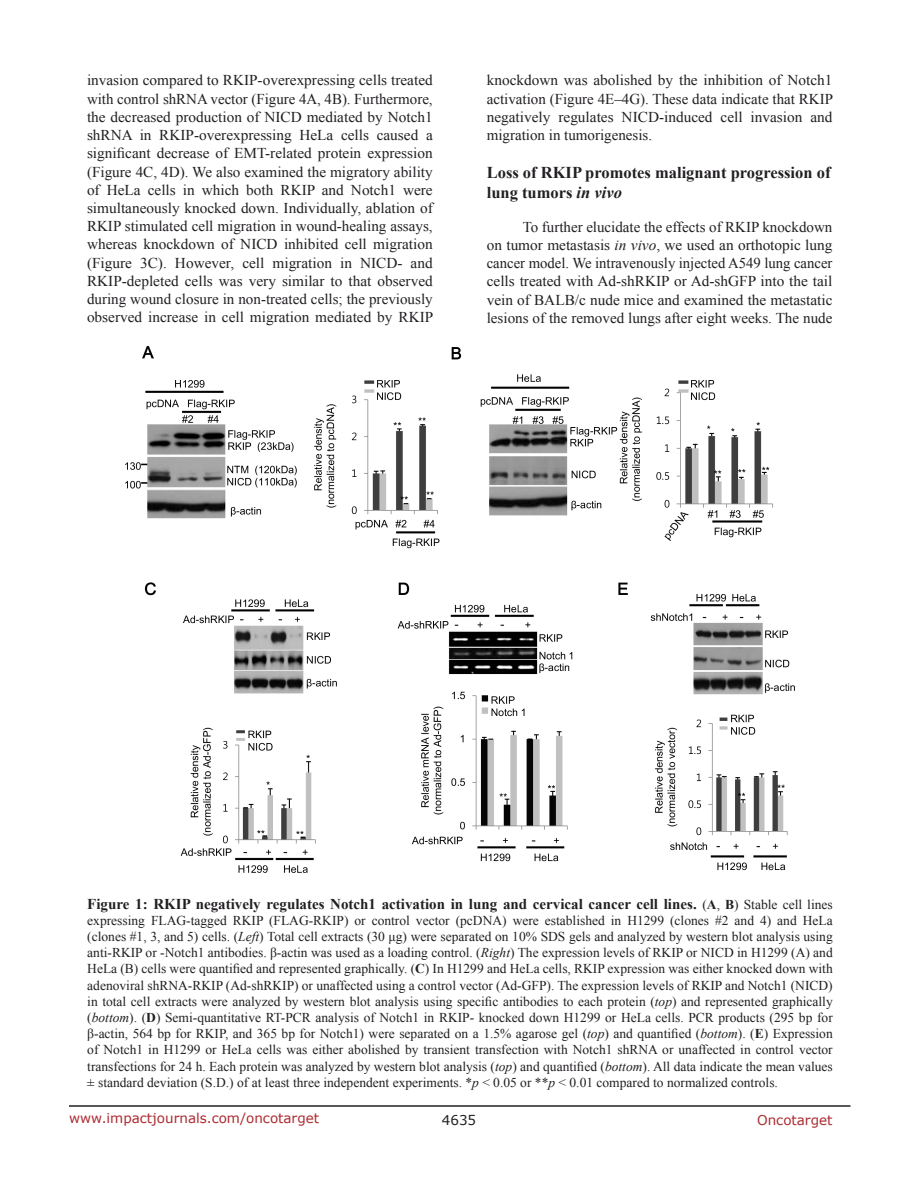
<style>
.page{position:relative;width:918px;height:1188px;background:#fff}
.page>*{position:absolute;margin:0;border:0;box-sizing:border-box;transform-origin:0 0}
.SubHeading_middle{font:700 16.5px/20.1px "Times New Roman";color:#221f22}
.BodyText{font:15px/18.3px "Times New Roman";color:#221f22;text-align:justify}
.FigureText{font:700 15px "Times New Roman";color:#221f22}
.FigureText-2{font:13.5px/16.2px "Times New Roman";color:#221f22;text-align:justify}
.t1{font:13.5px "Verdana";color:#ac2b31}
.t2{font:13.5px "Verdana";color:#221f22}
.s1{font-style:italic}
.s2{font-weight:400;font-size:13.5px}
.s3{font-size:13.5px}
.s4{font-weight:700}
</style>
<div class="page">
<hr style="left:69px;top:1105px;width:781px;height:2px;background:#231f20">
<img style="left:125px;top:346px;width:669px;height:527px">
<p class="BodyText" style="left:87px;top:71px;width:348px">invasion compared to RKIP-overexpressing cells treated with control shRNA vector (Figure 4A, 4B). Furthermore, the decreased production of NICD mediated by Notch1 shRNA in RKIP-overexpressing HeLa cells caused a significant decrease of EMT-related protein expression (Figure 4C, 4D). We also examined the migratory ability of HeLa cells in which both RKIP and Notch1 were simultaneously knocked down. Individually, ablation of RKIP stimulated cell migration in wound-healing assays, whereas knockdown of NICD inhibited cell migration (Figure 3C). However, cell migration in NICD- and RKIP-depleted cells was very similar to that observed during wound closure in non-treated cells; the previously observed increase in cell migration mediated by RKIP</p>
<p class="BodyText" style="left:487px;top:71px;width:348px">knockdown was abolished by the inhibition of Notch1 activation (Figure 4E–4G). These data indicate that RKIP negatively regulates NICD-induced cell invasion and migration in tumorigenesis.</p>
<p class="SubHeading_middle" style="left:487px;top:162px;width:345px">Loss of RKIP promotes malignant progression of lung tumors <span class="s1">in vivo</span></p>
<p class="BodyText" style="left:487px;top:217px;width:347px;text-indent:36px">To further elucidate the effects of RKIP knockdown on tumor metastasis <span class="s1">in vivo</span>, we used an orthotopic lung cancer model. We intravenously injected A549 lung cancer cells treated with Ad-shRKIP or Ad-shGFP into the tail vein of BALB/c nude mice and examined the metastatic lesions of the removed lungs after eight weeks. The nude</p>
<p class="FigureText" style="left:87px;top:893px;width:747px">Figure 1: RKIP negatively regulates Notch1 activation in lung and cervical cancer cell lines. <span class="s2">(</span><span class="s3">A</span><span class="s2">,</span> <span class="s3">B</span><span class="s2">) Stable cell lines</span></p>
<p class="FigureText-2" style="left:87px;top:912px;width:747px">expressing FLAG-tagged RKIP (FLAG-RKIP) or control vector (pcDNA) were established in H1299 (clones #2 and 4) and HeLa (clones #1, 3, and 5) cells. (<span class="s1">Left</span>) Total cell extracts (30 μg) were separated on 10% SDS gels and analyzed by western blot analysis using anti-RKIP or -Notch1 antibodies. β-actin was used as a loading control. (<span class="s1">Right</span>) The expression levels of RKIP or NICD in H1299 (A) and HeLa (B) cells were quantified and represented graphically. (<span class="s4">C</span>) In H1299 and HeLa cells, RKIP expression was either knocked down with adenoviral shRNA-RKIP (Ad-shRKIP) or unaffected using a control vector (Ad-GFP). The expression levels of RKIP and Notch1 (NICD) in total cell extracts were analyzed by western blot analysis using specific antibodies to each protein (<span class="s1">top</span>) and represented graphically (<span class="s1">bottom</span>). (<span class="s4">D</span>) Semi-quantitative RT-PCR analysis of Notch1 in RKIP- knocked down H1299 or HeLa cells. PCR products (295 bp for β-actin, 564 bp for RKIP, and 365 bp for Notch1) were separated on a 1.5% agarose gel (<span class="s1">top</span>) and quantified (<span class="s1">bottom</span>). (<span class="s4">E</span>) Expression of Notch1 in H1299 or HeLa cells was either abolished by transient transfection with Notch1 shRNA or unaffected in control vector transfections for 24 h. Each protein was analyzed by western blot analysis (<span class="s1">top</span>) and quantified (<span class="s1">bottom</span>). All data indicate the mean values ± standard deviation (S.D.) of at least three independent experiments. *<span class="s1">p</span> &lt; 0.05 or **<span class="s1">p</span> &lt; 0.01 compared to normalized controls.</p>
<p class="t1" style="left:69px;top:1109px;width:252px">www.impactjournals.com/oncotarget</p>
<p class="t2" style="left:442px;top:1111px;width:36px">4635</p>
<p class="t1" style="left:757px;top:1111px;width:77px">Oncotarget</p>
</div>
